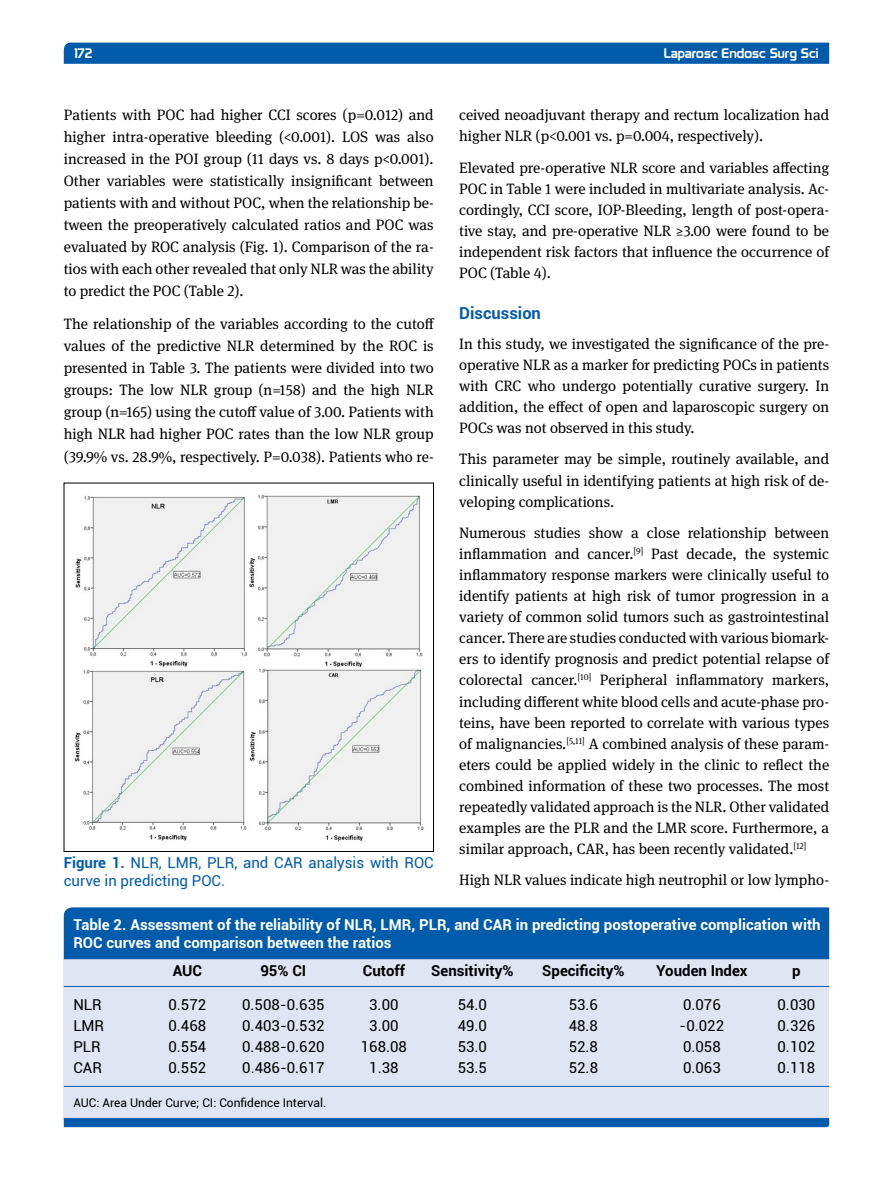
<style>
.page{position:relative;width:893px;height:1191px;background:#fff}
.page>*{position:absolute;margin:0;border:0;box-sizing:border-box;transform-origin:0 0}
.t1{font:700 16.5px "Roboto";color:#005baa}
.t2{font:15px/21px "DG Meta Serif Science";color:#000;text-align:justify}
.t3{font:15px "Roboto";color:#000}
.t4{font:700 15px/18px "Roboto";color:#fff}
.t5{font:15px/18px "Roboto";color:#005baa}
.t6{font:700 15px "Roboto";color:#000}
.t7{font:13.5px "Prototype";color:#fff}
.t8{font:12px "Roboto";color:#000}
.s1{font-weight:700}
</style>
<div class="page">
<div style="left:64px;top:43px;width:765px;height:21px;background:#005baa"></div>
<img style="left:74px;top:494px;width:350px;height:346px">
<div style="left:64px;top:958px;width:765px;height:162px;background:#e1e4f3"></div>
<div style="left:64px;top:907px;width:765px;height:52px;background:#005baa"></div>
<div style="left:64px;top:1118px;width:765px;height:9px;background:#005baa"></div>
<hr style="left:64px;top:986px;width:765px;height:1px;background:#005baa">
<hr style="left:64px;top:1086px;width:765px;height:1px;background:#005baa">
<p class="t7" style="left:74px;top:45px;width:20px">172</p>
<p class="t7" style="left:664px;top:45px;width:156px">Laparosc Endosc Surg Sci</p>
<p class="t2" style="left:64px;top:103px;width:371px;line-height:22px">Patients with POC had higher CCI scores (p=0.012) and higher intra-operative bleeding (&lt;0.001). LOS was also increased in the POI group (11 days vs. 8 days p&lt;0.001).<br>Other variables were statistically insignificant between patients with and without POC, when the relationship be&shy;tween the preoperatively calculated ratios and POC was evaluated by ROC analysis (Fig. 1). Comparison of the ra&shy;tios with each other revealed that only NLR was the ability to predict the POC (Table 2).</p>
<p class="t2" style="left:64px;top:312px;width:372px;line-height:22px">The relationship of the variables according to the cutoff values of the predictive NLR determined by the ROC is presented in Table 3. The patients were divided into two groups: The low NLR group (n=158) and the high NLR group (n=165) using the cutoff value of 3.00. Patients with high NLR had higher POC rates than the low NLR group (39.9% vs. 28.9%, respectively. P=0.038). Patients who re-</p>
<p class="t2" style="left:459px;top:104px;width:371px">ceived neoadjuvant therapy and rectum localization had higher NLR (p&lt;0.001 vs. p=0.004, respectively).</p>
<p class="t2" style="left:459px;top:156px;width:371px">Elevated pre-operative NLR score and variables affecting POC in Table 1 were included in multivariate analysis. Ac&shy;cordingly, CCI score, IOP-Bleeding, length of post-opera&shy;tive stay, and pre-operative NLR ≥3.00 were found to be independent risk factors that influence the occurrence of POC (Table 4).</p>
<p class="t1" style="left:459px;top:301px;width:83px">Discussion</p>
<p class="t2" style="left:459px;top:333px;width:371px">In this study, we investigated the significance of the pre&shy;operative NLR as a marker for predicting POCs in patients with CRC who undergo potentially curative surgery. In addition, the effect of open and laparoscopic surgery on POCs was not observed in this study.</p>
<p class="t2" style="left:459px;top:448px;width:371px">This parameter may be simple, routinely available, and clinically useful in identifying patients at high risk of de&shy;veloping complications.</p>
<p class="t2" style="left:459px;top:522px;width:371px">Numerous studies show a close relationship between inflammation and cancer.<sup>[9]</sup> Past decade, the systemic inflammatory response markers were clinically useful to identify patients at high risk of tumor progression in a variety of common solid tumors such as gastrointestinal cancer. There are studies conducted with various biomark&shy;ers to identify prognosis and predict potential relapse of colorectal cancer.<sup>[10]</sup> Peripheral inflammatory markers, including different white blood cells and acute-phase pro&shy;teins, have been reported to correlate with various types of malignancies.<sup>[5,11]</sup> A combined analysis of these param&shy;eters could be applied widely in the clinic to reflect the combined information of these two processes. The most repeatedly validated approach is the NLR. Other validated examples are the PLR and the LMR score. Furthermore, a similar approach, CAR, has been recently validated.<sup>[12]</sup></p>
<p class="t2" style="left:459px;top:869px;width:371px">High NLR values indicate high neutrophil or low lympho-</p>
<p class="t5" style="left:64px;top:853px;width:371px"><span class="s1">Figure 1.</span> NLR, LMR, PLR, and CAR analysis with ROC curve in predicting POC.</p>
<p class="t4" style="left:73px;top:915px;width:749px">Table 2. Assessment of the reliability of NLR, LMR, PLR, and CAR in predicting postoperative complication with<br>ROC curves and comparison between the ratios</p>
<p class="t6" style="left:173px;top:960px;width:31px">AUC</p>
<p class="t6" style="left:260px;top:960px;width:47px">95% CI</p>
<p class="t6" style="left:363px;top:960px;width:44px">Cutoff</p>
<p class="t6" style="left:431px;top:960px;width:84px">Sensitivity%</p>
<p class="t6" style="left:542px;top:960px;width:84px">Specificity%</p>
<p class="t6" style="left:656px;top:960px;width:93px">Youden Index</p>
<p class="t6" style="left:792px;top:960px;width:10px">p</p>
<p class="t3" style="left:73px;top:994px;width:30px">NLR</p>
<p class="t3" style="left:168px;top:994px;width:39px">0.572</p>
<p class="t3" style="left:242px;top:994px;width:84px">0.508-0.635</p>
<p class="t3" style="left:369px;top:994px;width:31px">3.00</p>
<p class="t3" style="left:458px;top:994px;width:31px">54.0</p>
<p class="t3" style="left:569px;top:994px;width:31px">53.6</p>
<p class="t3" style="left:683px;top:994px;width:39px">0.076</p>
<p class="t3" style="left:777px;top:994px;width:39px">0.030</p>
<p class="t3" style="left:73px;top:1015px;width:32px">LMR</p>
<p class="t3" style="left:168px;top:1015px;width:39px">0.468</p>
<p class="t3" style="left:242px;top:1015px;width:84px">0.403-0.532</p>
<p class="t3" style="left:369px;top:1015px;width:31px">3.00</p>
<p class="t3" style="left:458px;top:1015px;width:31px">49.0</p>
<p class="t3" style="left:569px;top:1015px;width:31px">48.8</p>
<p class="t3" style="left:680px;top:1015px;width:46px">-0.022</p>
<p class="t3" style="left:777px;top:1015px;width:39px">0.326</p>
<p class="t3" style="left:73px;top:1036px;width:29px">PLR</p>
<p class="t3" style="left:168px;top:1036px;width:39px">0.554</p>
<p class="t3" style="left:242px;top:1036px;width:84px">0.488-0.620</p>
<p class="t3" style="left:361px;top:1036px;width:48px">168.08</p>
<p class="t3" style="left:458px;top:1036px;width:31px">53.0</p>
<p class="t3" style="left:569px;top:1036px;width:31px">52.8</p>
<p class="t3" style="left:683px;top:1036px;width:39px">0.058</p>
<p class="t3" style="left:777px;top:1036px;width:39px">0.102</p>
<p class="t3" style="left:73px;top:1057px;width:30px">CAR</p>
<p class="t3" style="left:168px;top:1057px;width:39px">0.552</p>
<p class="t3" style="left:242px;top:1057px;width:84px">0.486-0.617</p>
<p class="t3" style="left:369px;top:1057px;width:31px">1.38</p>
<p class="t3" style="left:458px;top:1057px;width:31px">53.5</p>
<p class="t3" style="left:569px;top:1057px;width:31px">52.8</p>
<p class="t3" style="left:683px;top:1057px;width:39px">0.063</p>
<p class="t3" style="left:777px;top:1057px;width:39px">0.118</p>
<p class="t8" style="left:73px;top:1094px;width:255px">AUC: Area Under Curve; CI: Confidence Interval.</p>
</div>
